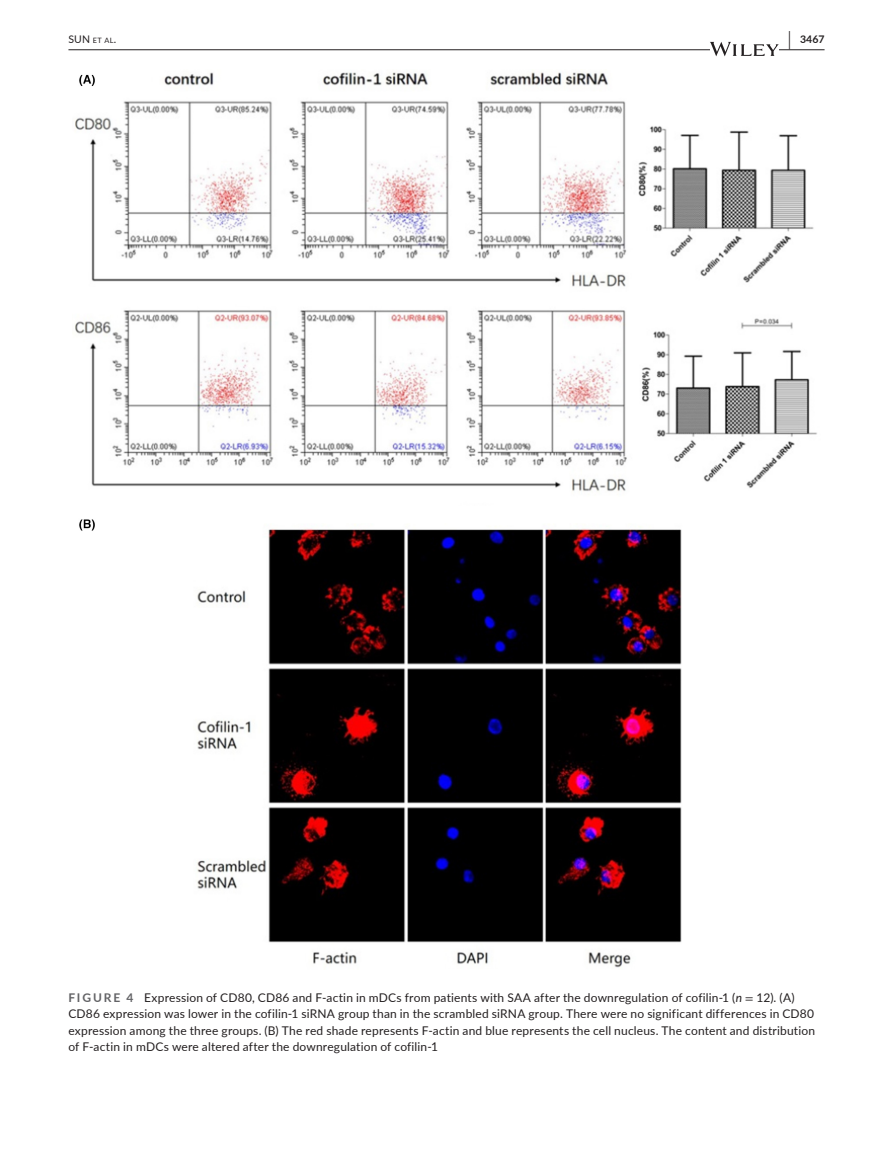
<style>
.page{position:relative;width:893px;height:1174px;background:#fff}
.page>*{position:absolute;margin:0;border:0;box-sizing:border-box;transform-origin:0 0}
.t1{font:12px/16.5px "Lato";letter-spacing:.015em;color:#231f20}
.t2{font:10.5px "Lato";color:#231f20}
.t3{font:700 10.5px "Lato";color:#231f20}
.s1{font-size:7.35px}
.s2{font-size:19.5px}
.s3{font-weight:700;color:#636366}
.s4{font-style:italic}
.s5{font-family:"STIX"}
</style>
<div class="page">
<hr style="left:68px;top:49px;width:756px;height:1px;background:#231f20">
<svg style="left:710px;top:42px;width:69px;height:14px"></svg>
<img style="left:75px;top:72px;width:742px;height:896px">
<p class="t2" style="left:68px;top:31px;width:49px">SUN <span class="s1">et al</span>.</p>
<p class="t3" style="left:789px;top:31px;width:37px"><span class="s2">|</span> 3467</p>
<p class="t1" style="left:68px;top:988px;width:748px"><span class="s3">FIGURE 4</span> Expression of CD80, CD86 and F-actin in mDCs from patients with SAA after the downregulation of cofilin-1 (<span class="s4">n</span> <span class="s5">=</span> 12). (A)<br>CD86 expression was lower in the cofilin-1 siRNA group than in the scrambled siRNA group. There were no significant differences in CD80 expression among the three groups. (B) The red shade represents F-actin and blue represents the cell nucleus. The content and distribution of F-actin in mDCs were altered after the downregulation of cofilin-1</p>
</div>
